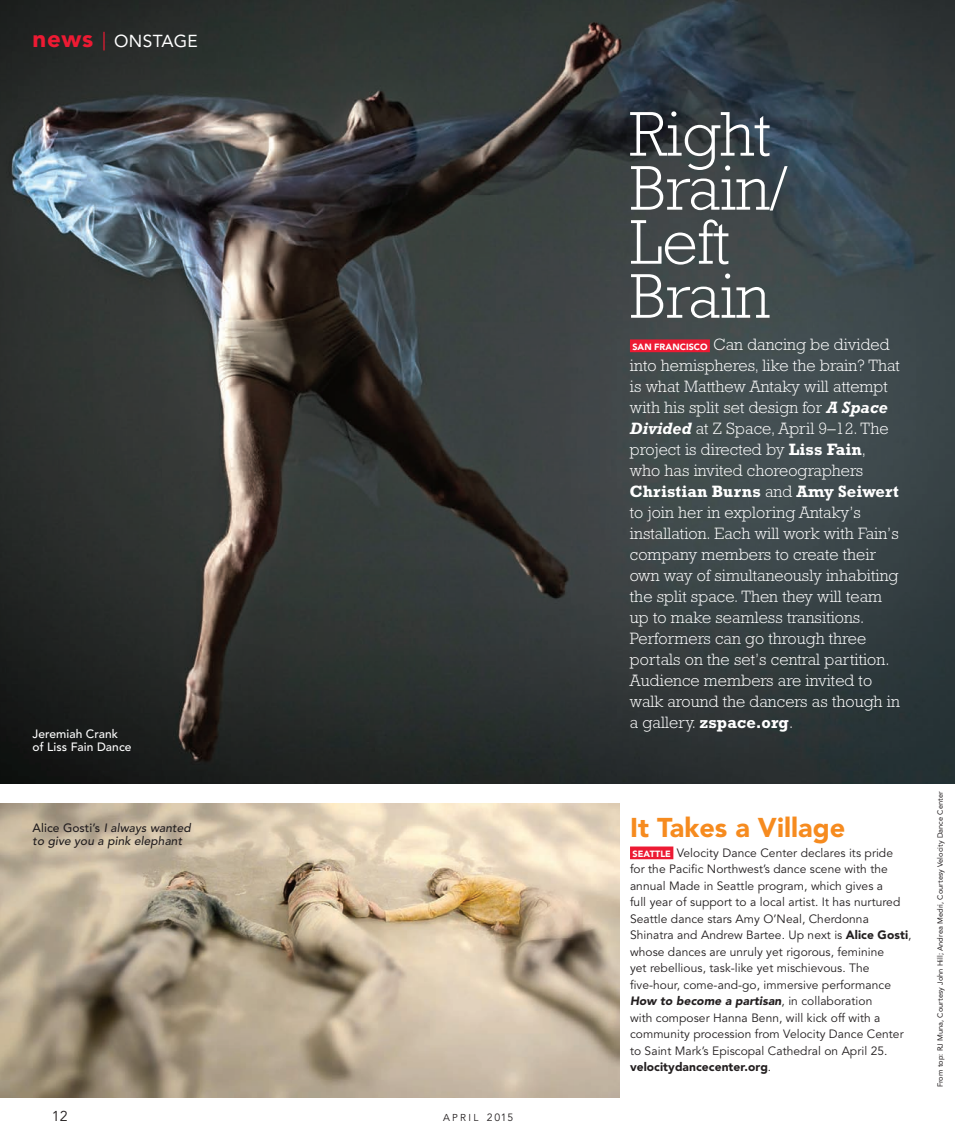
<style>
.page{position:relative;width:955px;height:1129px;background:#fff}
.page>*{position:absolute;margin:0;border:0;box-sizing:border-box;transform-origin:0 0}
.t1{font:300 63.45px/54px "Astute Light S Si";color:#fff}
.t2{font:900 27px "Avenir";color:#f68b1f}
.t3{font:17.25px "Avenir";letter-spacing:.02em;color:#fff}
.t4{font:300 16.5px/21px "Astute Light S Si";letter-spacing:.005em;color:#fff}
.t5{font:700 16.5px "Astute S Si";letter-spacing:.005em;color:#fff}
.t6{font:14.25px "Avenir";color:#231f20}
.t7{font:12px/16.5px "Avenir";letter-spacing:.005em;color:#231f20}
.t8{font:italic 500 12px/13.5px "Avenir";letter-spacing:.005em;color:#231f20}
.t9{font:500 12px/13.5px "Avenir";letter-spacing:.005em;color:#fff}
.t10{font:10.05px "Avenir";letter-spacing:.23em;color:#231f20}
.t11{font:7.5px "Avenir";letter-spacing:.005em;color:#231f20}
.s1{font-weight:900;font-size:24px;color:#ed1a33}
.s2{font-weight:300;font-size:24px;color:#ed1a33}
.s3{font-style:normal}
.s4{font-size:10.5px}
.s5{font-family:"Avenir";font-weight:900;font-size:9px}
.s6{font-family:"Astute S Si";font-weight:700;font-style:italic}
.s7{font-family:"Astute S Si";font-weight:700}
.s8{font-family:"Astute Light S Si";font-weight:300}
.s9{font-weight:900;font-size:9px;color:#fff}
.s10{font-weight:900}
.s11{font-weight:900;font-style:italic}
</style>
<div class="page">
<img style="left:0;top:0;width:954px;height:784px">
<img style="left:0;top:804px;width:619px;height:293px">
<div style="left:629px;top:846px;width:44px;height:13px;background:#ed1a33"></div>
<div style="left:629px;top:339px;width:80px;height:13px;background:#ed1a33"></div>
<h3 class="t3" style="left:33px;top:31px;width:167px"><span class="s1">news</span> <span class="s2">|</span> ONSTAGE</h3>
<p class="t9" style="left:33px;top:727px;width:100px">Jeremiah Crank of Liss Fain Dance</p>
<p class="t8" style="left:33px;top:821px;width:160px"><span class="s3">Alice Gosti’s</span> I always wanted to give you a pink elephant</p>
<p class="t6" style="left:52px;top:1108px;width:17px">12</p>
<p class="t10" style="left:443px;top:1112px;width:72px">APRIL <span class="s4">2015</span></p>
<h1 class="t1" style="left:629px;top:107px;width:159px">Right<br>Brain/<br>Left<br>Brain</h1>
<p class="t4" style="left:629px;top:333px;width:271px"><span class="s5">SAN FRANCISCO</span> Can dancing be divided into hemispheres, like the brain? That is what Matthew Antaky will attempt with his split set design for <span class="s6">A Space Divided</span> at Z Space, April 9–12. The project is directed by <span class="s7">Liss Fain</span>, who has invited choreographers</p>
<h3 class="t5" style="left:629px;top:481px;width:270px">Christian Burns <span class="s8">and</span> Amy Seiwert</h3>
<p class="t4" style="left:629px;top:501px;width:271px">to join her in exploring Antaky’s installation. Each will work with Fain’s company members to create their own way of simultaneously inhabiting the split space. Then they will team up to make seamless transitions.<br>Performers can go through three portals on the set’s central partition.<br>Audience members are invited to walk around the dancers as though in a gallery. <span class="s7">zspace.org</span>.</p>
<h2 class="t2" style="left:629px;top:811px;width:217px">It Takes a Village</h2>
<p class="t7" style="left:629px;top:844px;width:283px"><span class="s9">SEATTLE</span> Velocity Dance Center declares its pride<br>for the Pacific Northwest’s dance scene with the annual Made in Seattle program, which gives a<br>full year of support to a local artist. It has nurtured Seattle dance stars Amy O’Neal, Cherdonna Shinatra and Andrew Bartee. Up next is <span class="s10">Alice Gosti</span>, whose dances are unruly yet rigorous, feminine<br>yet rebellious, task-like yet mischievous. The five-hour, come-and-go, immersive performance <span class="s11">How to become a partisan</span>, in collaboration<br>with composer Hanna Benn, will kick off with a community procession from Velocity Dance Center to Saint Mark’s Episcopal Cathedral on April 25. <span class="s10">velocitydancecenter.org</span>.</p>
<p class="t11" style="left:935px;top:1087px;width:297px;rotate:-90deg">From top: RJ Muna, Courtesy John Hill; Andrea Medri, Courtesy Velocity Dance Center</p>
</div>
